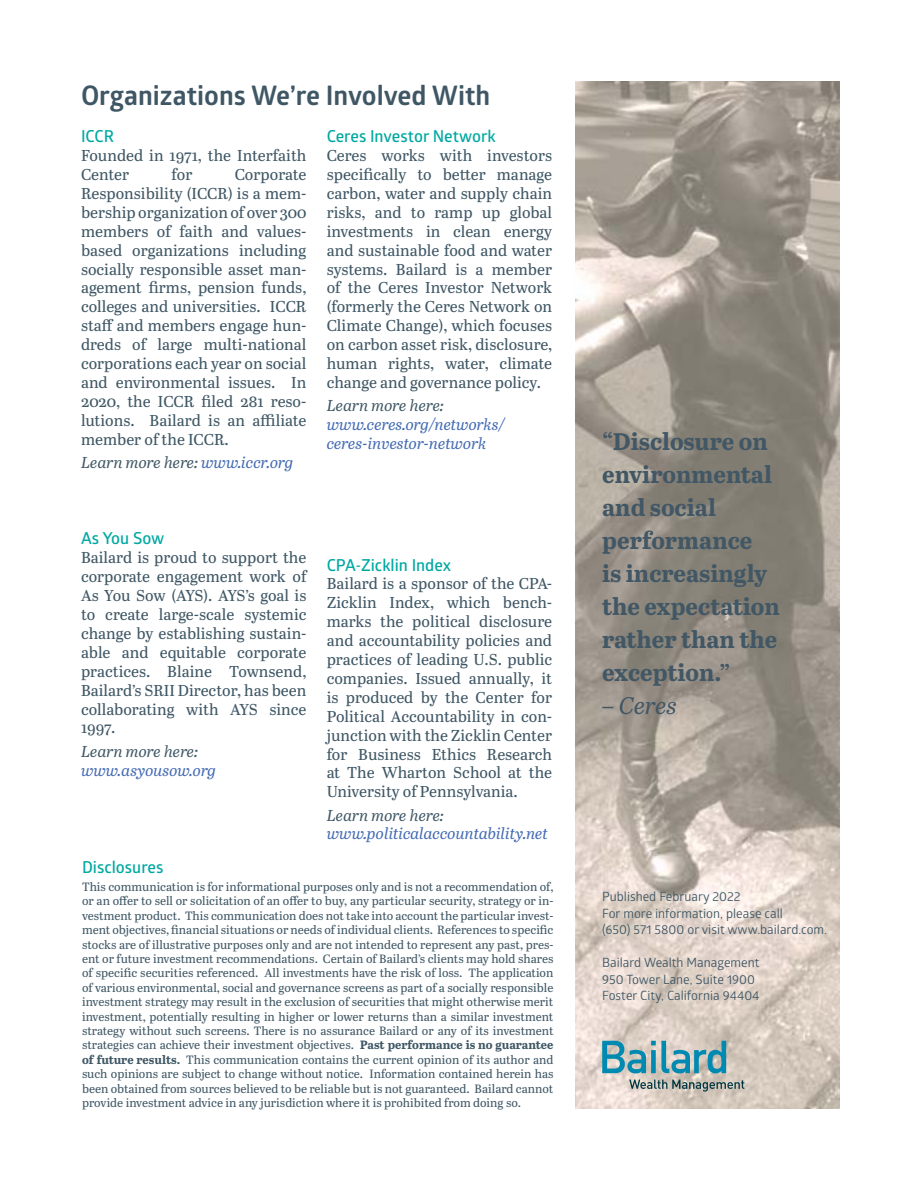
<style>
.page{position:relative;width:918px;height:1188px;background:#fff}
.page>*{position:absolute;margin:0;border:0;box-sizing:border-box;transform-origin:0 0}
.t1{font:700 27px "Glober";color:#3f5765}
.t2{font:700 24px/33px "Abril Text";color:#425765}
.t3{font:italic 24px "Abril Text";letter-spacing:-.005em;color:#425765}
.t4{font:600 16.5px "Glober";color:#00a8a2}
.t5{font:15.75px/18.9px "Abril Text";color:#3f5765;text-align:justify}
.t6{font:italic 15.75px/18.9px "Abril Text";letter-spacing:-.005em;color:#436ab3}
.t7{font:italic 15.75px "Abril Text";color:#3f5765}
.t8{font:12.75px/16.5px "Glober";color:#3f5765}
.t9{font:12px/14.4px "Abril Text";color:#3f5765;text-align:justify}
.s1{color:#436ab3}
.s2{font-weight:700}
</style>
<div class="page">
<img style="left:576px;top:81px;width:263px;height:1028px">
<svg style="left:629px;top:1080px;width:115px;height:12px"></svg>
<svg style="left:602px;top:1041px;width:124px;height:32px;background:#7bafba"></svg>
<h1 class="t1" style="left:81px;top:77px;width:411px">Organizations We’re Involved With</h1>
<p class="t4" style="left:81px;top:125px;width:35px">ICCR</p>
<p class="t5" style="left:81px;top:145px;width:227px">Founded in 1971, the Interfaith<br>Center</p>
<p class="t5" style="left:172px;top:164px;width:22px">for</p>
<p class="t5" style="left:81px;top:164px;width:227px;text-indent:154px">Corporate Responsibility (ICCR) is a mem&shy;bership organization of over 300 members of faith and values&shy;based organizations including socially responsible asset man&shy;agement firms, pension funds, colleges and universities. ICCR staff and members engage hun&shy;dreds of large multi-national corporations each year on social and environmental issues. In 2020, the ICCR filed 281 reso&shy;lutions. Bailard is an affiliate member of the ICCR.</p>
<p class="t7" style="left:81px;top:451px;width:214px">Learn more here: <span class="s1">www.iccr.org</span></p>
<p class="t4" style="left:327px;top:125px;width:171px">Ceres Investor Network</p>
<p class="t5" style="left:327px;top:145px;width:227px">Ceres works with investors specifically to better manage carbon, water and supply chain risks, and to ramp up global investments in clean energy and sustainable food and water systems. Bailard is a member of the Ceres Investor Network (formerly the Ceres Network on Climate Change), which focuses on carbon asset risk, disclosure, human rights, water, climate change and governance policy.</p>
<p class="t7" style="left:327px;top:394px;width:118px">Learn more here:</p>
<p class="t6" style="left:327px;top:414px;width:179px">www.ceres.org/networks/ ceres-investor-network</p>
<p class="t4" style="left:81px;top:527px;width:85px">As You Sow</p>
<p class="t5" style="left:81px;top:548px;width:227px">Bailard is proud to support the corporate engagement work of As You Sow (AYS). AYS’s goal is to create large-scale systemic change by establishing sustain&shy;able and equitable corporate practices. Blaine Townsend, Bailard’s SRII Director, has been collaborating with AYS since 1997.</p>
<p class="t7" style="left:81px;top:740px;width:118px">Learn more here:</p>
<p class="t6" style="left:81px;top:760px;width:137px">www.asyousow.org</p>
<p class="t4" style="left:327px;top:553px;width:126px">CPA-Zicklin Index</p>
<p class="t5" style="left:327px;top:574px;width:227px">Bailard is a sponsor of the CPA-Zicklin Index, which bench&shy;marks the political disclosure and accountability policies and practices of leading U.S. public companies. Issued annually, it is produced by the Center for Political Accountability in con&shy;junction with the Zicklin Center for Business Ethics Research at The Wharton School at the University of Pennsylvania.</p>
<p class="t7" style="left:327px;top:804px;width:118px">Learn more here:</p>
<p class="t6" style="left:327px;top:824px;width:223px">www.politicalaccountability.net</p>
<h2 class="t2" style="left:602px;top:423px;width:179px">“Disclosure on environmental and social performance<br>is increasingly the expectation rather than the exception.”</h2>
<h2 class="t3" style="left:602px;top:688px;width:76px">– Ceres</h2>
<p class="t4" style="left:82px;top:856px;width:83px">Disclosures</p>
<p class="t9" style="left:82px;top:879px;width:473px">This communication is for informational purposes only and is not a recommendation of, or an offer to sell or solicitation of an offer to buy, any particular security, strategy or in&shy;vestment product. This communication does not take into account the particular invest&shy;ment objectives, financial situations or needs of individual clients. References to specific stocks are of illustrative purposes only and are not intended to represent any past, pres&shy;ent or future investment recommendations. Certain of Bailard’s clients may hold shares of specific securities referenced. All investments have the risk of loss. The application of various environmental, social and governance screens as part of a socially responsible investment strategy may result in the exclusion of securities that might otherwise merit investment, potentially resulting in higher or lower returns than a similar investment strategy without such screens. There is no assurance Bailard or any of its investment strategies can achieve their investment objectives. <span class="s2">Past performance is no guarantee of future results.</span> This communication contains the current opinion of its author and such opinions are subject to change without notice. Information contained herein has been obtained from sources believed to be reliable but is not guaranteed. Bailard cannot provide investment advice in any jurisdiction where it is prohibited from doing so.</p>
<p class="t8" style="left:602px;top:888px;width:226px">Published February 2022<br>For more information, please call<br>(650) 571 5800 or visit www.bailard.com.</p>
<p class="t8" style="left:602px;top:954px;width:159px">Bailard Wealth Management<br>950 Tower Lane, Suite 1900<br>Foster City, California 94404</p>
</div>
